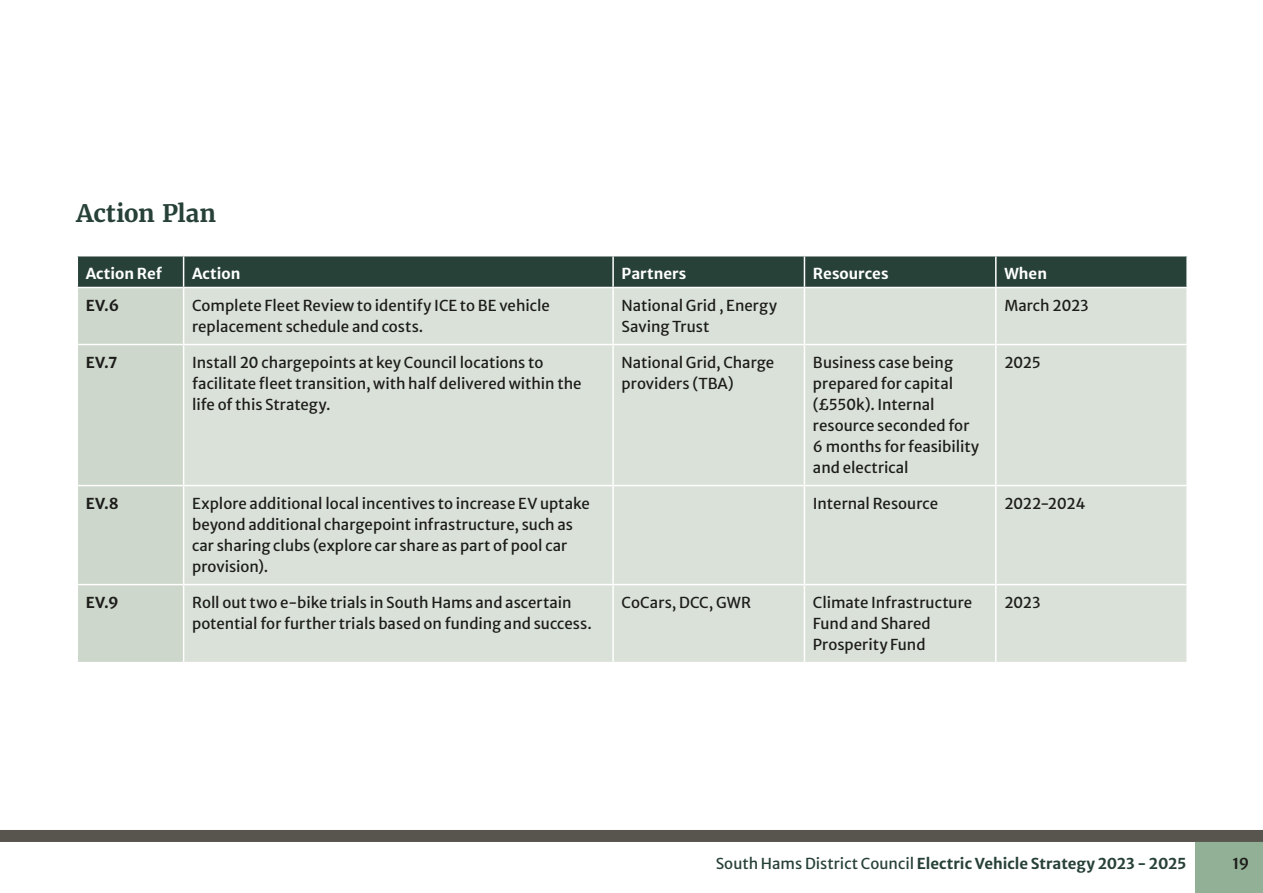
<style>
.page{position:relative;width:1263px;height:893px;background:#fff}
.page>*{position:absolute;margin:0;border:0;box-sizing:border-box;transform-origin:0 0}
.t1{font:700 24px "Merriweather";color:#274138}
.t2{font:15px/21px "Merriweather Sans";color:#1d1d1b}
.t3{font:700 15px "Merriweather Sans";letter-spacing:-.005em;color:#274138}
.TH{font:700 15px "Merriweather Sans";color:#fff}
.Table_first_column{font:700 15px "Merriweather Sans";letter-spacing:.015em;color:#1d1d1b}
.t4{font:15px "Merriweather Sans";letter-spacing:-.025em;color:#1d1d1b}
.t5{font:600 15px "Merriweather Sans";color:#1d1d1b}
.s1{font-weight:400}
</style>
<div class="page">
<div style="left:0;top:830px;width:1263px;height:12px;background:#57554d"></div>
<div style="left:1195px;top:842px;width:68px;height:51px;background:#92b095"></div>
<svg style="left:78px;top:256px;width:1108px;height:406px;background:#829388"></svg>
<div style="left:184px;top:288px;width:1002px;height:374px;background:#dae1d8"></div>
<hr style="left:183px;top:256px;width:1px;height:31px;background:#fff">
<hr style="left:612px;top:256px;width:2px;height:31px;background:#fff">
<hr style="left:804px;top:256px;width:1px;height:31px;background:#fff">
<hr style="left:995px;top:256px;width:1px;height:31px;background:#fff">
<hr style="left:77px;top:287px;width:107px;height:1px;background:#fff">
<hr style="left:184px;top:287px;width:429px;height:1px;background:#fff">
<hr style="left:183px;top:288px;width:1px;height:56px;background:#fff">
<hr style="left:613px;top:287px;width:191px;height:1px;background:#fff">
<hr style="left:612px;top:288px;width:2px;height:56px;background:#fff">
<hr style="left:804px;top:287px;width:192px;height:1px;background:#fff">
<hr style="left:804px;top:288px;width:1px;height:56px;background:#fff">
<hr style="left:996px;top:287px;width:192px;height:1px;background:#fff">
<hr style="left:995px;top:288px;width:1px;height:56px;background:#fff">
<hr style="left:77px;top:344px;width:107px;height:1px;background:#fff">
<hr style="left:184px;top:344px;width:429px;height:1px;background:#fff">
<hr style="left:183px;top:345px;width:1px;height:140px;background:#fff">
<hr style="left:613px;top:344px;width:191px;height:1px;background:#fff">
<hr style="left:612px;top:345px;width:2px;height:140px;background:#fff">
<hr style="left:804px;top:344px;width:192px;height:1px;background:#fff">
<hr style="left:804px;top:345px;width:1px;height:140px;background:#fff">
<hr style="left:996px;top:344px;width:192px;height:1px;background:#fff">
<hr style="left:995px;top:345px;width:1px;height:140px;background:#fff">
<hr style="left:77px;top:485px;width:107px;height:1px;background:#fff">
<hr style="left:184px;top:485px;width:429px;height:1px;background:#fff">
<hr style="left:183px;top:486px;width:1px;height:98px;background:#fff">
<hr style="left:613px;top:485px;width:191px;height:1px;background:#fff">
<hr style="left:612px;top:486px;width:2px;height:98px;background:#fff">
<hr style="left:804px;top:485px;width:192px;height:1px;background:#fff">
<hr style="left:804px;top:486px;width:1px;height:98px;background:#fff">
<hr style="left:996px;top:485px;width:192px;height:1px;background:#fff">
<hr style="left:995px;top:486px;width:1px;height:98px;background:#fff">
<hr style="left:77px;top:584px;width:107px;height:1px;background:#fff">
<hr style="left:184px;top:584px;width:429px;height:1px;background:#fff">
<hr style="left:183px;top:585px;width:1px;height:77px;background:#fff">
<hr style="left:613px;top:584px;width:191px;height:1px;background:#fff">
<hr style="left:612px;top:585px;width:2px;height:77px;background:#fff">
<hr style="left:804px;top:584px;width:192px;height:1px;background:#fff">
<hr style="left:804px;top:585px;width:1px;height:77px;background:#fff">
<hr style="left:996px;top:584px;width:192px;height:1px;background:#fff">
<hr style="left:995px;top:585px;width:1px;height:77px;background:#fff">
<h2 class="t1" style="left:77px;top:198px;width:141px">Action Plan</h2>
<p class="TH" style="left:86px;top:260px;width:78px">Action Ref</p>
<p class="TH" style="left:192px;top:260px;width:50px">Action</p>
<p class="TH" style="left:622px;top:260px;width:66px">Partners</p>
<p class="TH" style="left:813px;top:260px;width:77px">Resources</p>
<p class="TH" style="left:1004px;top:260px;width:44px">When</p>
<p class="Table_first_column" style="left:86px;top:292px;width:35px">EV.6</p>
<p class="t2" style="left:192px;top:293px;width:359px">Complete Fleet Review to identify ICE to BE vehicle replacement schedule and costs.</p>
<p class="t2" style="left:622px;top:293px;width:157px">National Grid , Energy<br>Saving Trust</p>
<p class="t2" style="left:1004px;top:293px;width:86px">March 2023</p>
<p class="Table_first_column" style="left:86px;top:349px;width:33px">EV.7</p>
<p class="t2" style="left:192px;top:350px;width:391px">Install 20 chargepoints at key Council locations to facilitate fleet transition, with half delivered within the life of this Strategy.</p>
<p class="t2" style="left:622px;top:350px;width:154px">National Grid, Charge providers (TBA)</p>
<p class="t2" style="left:813px;top:350px;width:168px">Business case being prepared for capital (£550k). Internal resource seconded for<br>6 months for feasibility and electrical</p>
<p class="t2" style="left:1004px;top:350px;width:38px">2025</p>
<p class="Table_first_column" style="left:86px;top:490px;width:35px">EV.8</p>
<p class="t2" style="left:192px;top:491px;width:399px">Explore additional local incentives to increase EV uptake beyond additional chargepoint infrastructure, such as car sharing clubs (explore car share as part of pool car provision).</p>
<p class="t2" style="left:813px;top:491px;width:127px">Internal Resource</p>
<p class="t4" style="left:1004px;top:490px;width:83px">2022-2024</p>
<p class="Table_first_column" style="left:86px;top:589px;width:34px">EV.9</p>
<p class="t2" style="left:192px;top:590px;width:401px">Roll out two e-bike trials in South Hams and ascertain potential for further trials based on funding and success.</p>
<p class="t2" style="left:622px;top:590px;width:131px">CoCars, DCC, GWR</p>
<p class="t2" style="left:813px;top:590px;width:161px">Climate Infrastructure<br>Fund and Shared<br>Prosperity Fund</p>
<p class="t2" style="left:1004px;top:590px;width:38px">2023</p>
<p class="t3" style="left:716px;top:851px;width:472px"><span class="s1">South Hams District Council</span> Electric Vehicle Strategy 2023 - 2025</p>
<p class="t5" style="left:1232px;top:851px;width:18px">19</p>
</div>
